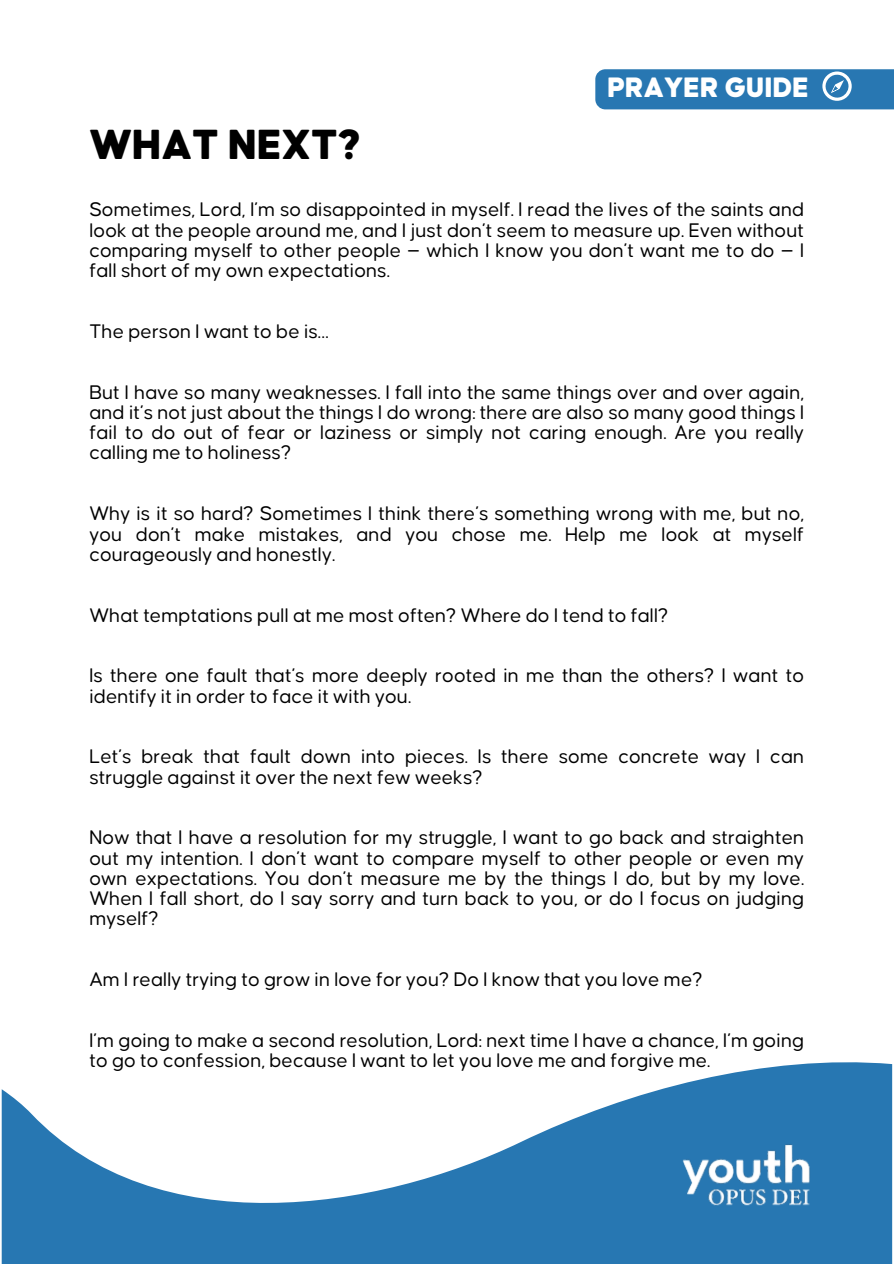
<style>
.page{position:relative;width:894px;height:1264px;background:#fff}
.page>*{position:absolute;margin:0;border:0;box-sizing:border-box;transform-origin:0 0}
.t1{font:900 45px "Causten Round";color:#000}
.t2{font:900 30px "Causten Round";color:#fff}
.t3{font:21px/20.2px "Causten Round";color:#000;text-align:justify}
</style>
<div class="page">
<svg style="left:2px;top:1062px;width:889px;height:201px;fill:#2777b2"></svg>
<img style="left:629px;top:1124px;width:218px;height:99px">
<div style="left:595px;top:69px;width:298px;height:40px;background:#2877b2"></div>
<h1 class="t1" style="left:89px;top:125px;width:273px">WHAT NEXT?</h1>
<p class="t2" style="left:607px;top:74px;width:203px">PRAYER GUIDE</p>
<p class="t3" style="left:89px;top:200px;width:716px">Sometimes, Lord, I’m so disappointed in myself. I read the lives of the saints and look at the people around me, and I just don’t seem to measure up. Even without comparing myself to other people — which I know you don’t want me to do — I fall short of my own expectations.</p>
<p class="t3" style="left:89px;top:322px;width:241px">The person I want to be is…</p>
<p class="t3" style="left:89px;top:383px;width:716px">But I have so many weaknesses. I fall into the same things over and over again, and it’s not just about the things I do wrong: there are also so many good things I fail to do out of fear or laziness or simply not caring enough. Are you really calling me to holiness?</p>
<p class="t3" style="left:89px;top:504px;width:716px">Why is it so hard? Sometimes I think there’s something wrong with me, but no, you don’t make mistakes, and you chose me. Help me look at myself courageously and honestly.</p>
<p class="t3" style="left:89px;top:605px;width:580px">What temptations pull at me most often? Where do I tend to fall?</p>
<p class="t3" style="left:89px;top:666px;width:716px">Is there one fault that’s more deeply rooted in me than the others? I want to identify it in order to face it with you.</p>
<p class="t3" style="left:89px;top:747px;width:716px">Let’s break that fault down into pieces. Is there some concrete way I can struggle against it over the next few weeks?</p>
<p class="t3" style="left:89px;top:828px;width:716px">Now that I have a resolution for my struggle, I want to go back and straighten out my intention. I don’t want to compare myself to other people or even my own expectations. You don’t measure me by the things I do, but by my love.<br>When I fall short, do I say sorry and turn back to you, or do I focus on judging myself?</p>
<p class="t3" style="left:89px;top:970px;width:614px">Am I really trying to grow in love for you? Do I know that you love me?</p>
<p class="t3" style="left:89px;top:1031px;width:716px">I’m going to make a second resolution, Lord: next time I have a chance, I’m going to go to confession, because I want to let you love me and forgive me.</p>
</div>
